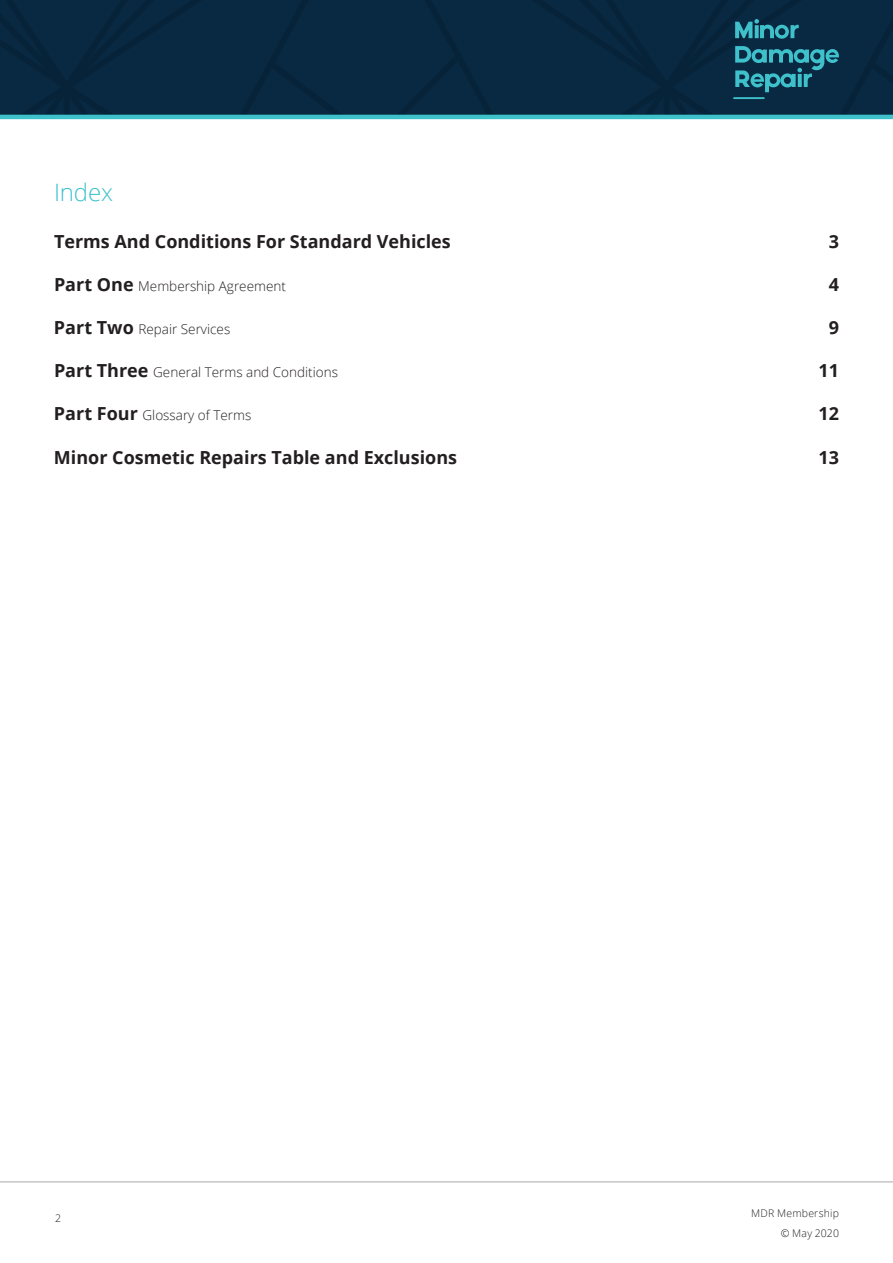
<style>
.page{position:relative;width:893px;height:1263px;background:#fff}
.page>*{position:absolute;margin:0;border:0;box-sizing:border-box;transform-origin:0 0}
.t1{font:300 24px "Open Sans";letter-spacing:-.005em;color:#3ec1cb}
.t2{font:700 18px "Open Sans";color:#231f20}
.t3{font:300 13.5px "Open Sans";color:#231f20}
.t4{font:300 10.5px/19.5px "Open Sans";letter-spacing:.02em;color:#231f20;text-align:right}
.s1{font-weight:700;font-size:18px}
</style>
<div class="page">
<hr style="left:0;top:1181px;width:893px;height:1px;background:#a8a9ad">
<div style="left:0;top:0;width:893px;height:115px;background:#082941"></div>
<hr style="left:0;top:115px;width:893px;height:4px;background:#3ec1cb">
<svg style="left:735px;top:46px;width:104px;height:46px;background:#1b5e71"></svg>
<svg style="left:735px;top:19px;width:64px;height:20px"></svg>
<hr style="left:734px;top:97px;width:30px;height:2px;background:#3ec1cb">
<h1 class="t1" style="left:54px;top:175px;width:61px">Index</h1>
<h2 class="t2" style="left:54px;top:228px;width:398px">Terms And Conditions For Standard Vehicles</h2>
<h2 class="t2" style="left:829px;top:228px;width:12px">3</h2>
<p class="t3" style="left:54px;top:277px;width:233px"><span class="s1">Part One</span> Membership Agreement</p>
<h2 class="t2" style="left:829px;top:272px;width:12px">4</h2>
<p class="t3" style="left:54px;top:320px;width:178px"><span class="s1">Part Two</span> Repair Services</p>
<h2 class="t2" style="left:829px;top:315px;width:12px">9</h2>
<p class="t3" style="left:54px;top:363px;width:285px"><span class="s1">Part Three</span> General Terms and Conditions</p>
<h2 class="t2" style="left:818px;top:358px;width:22px">11</h2>
<p class="t3" style="left:54px;top:406px;width:199px"><span class="s1">Part Four</span> Glossary of Terms</p>
<h2 class="t2" style="left:818px;top:401px;width:22px">12</h2>
<h2 class="t2" style="left:54px;top:444px;width:405px">Minor Cosmetic Repairs Table and Exclusions</h2>
<h2 class="t2" style="left:818px;top:444px;width:22px">13</h2>
<p class="t4" style="left:55px;top:1208px;width:7px">2</p>
<p class="t4" style="left:751px;top:1203px;width:89px">MDR Membership © May 2020</p>
</div>
